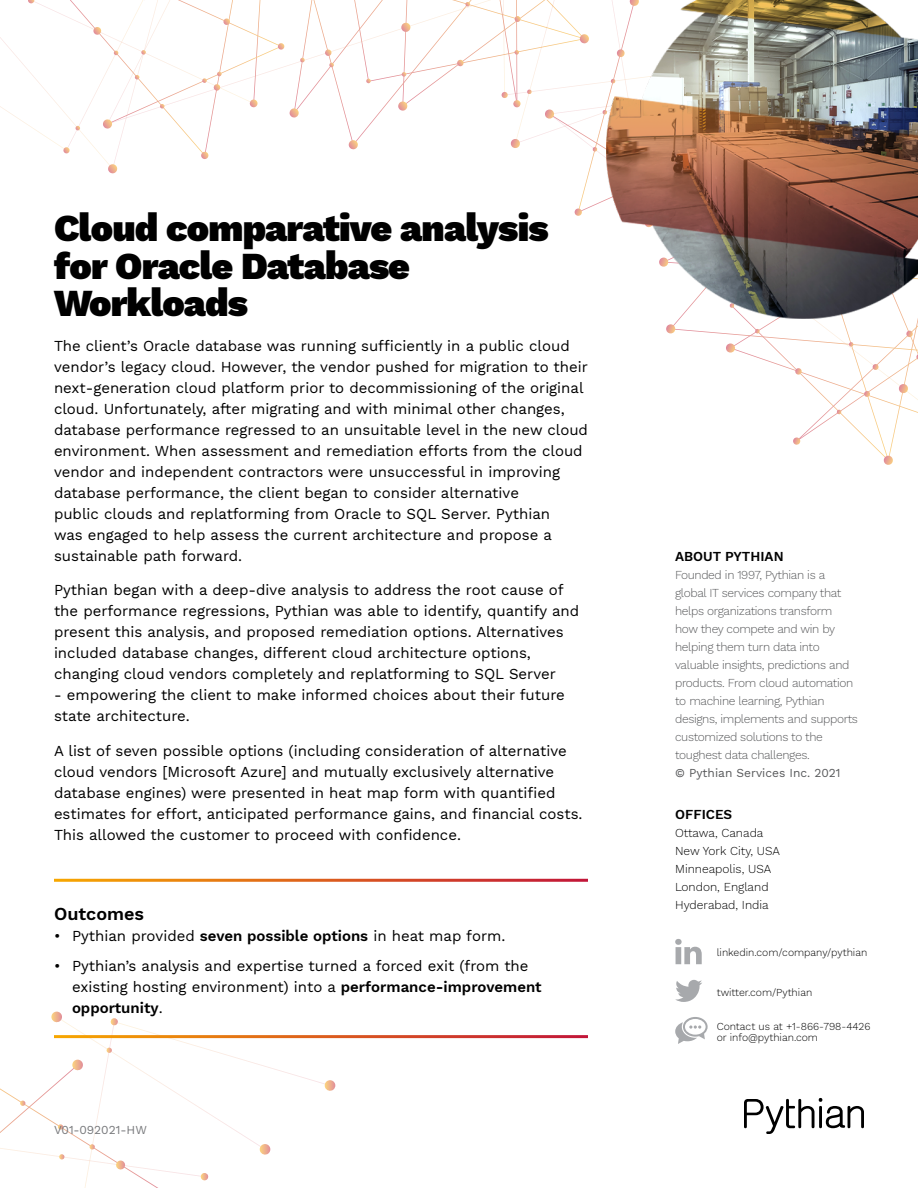
<style>
.page{position:relative;width:918px;height:1188px;background:#fff}
.page>*{position:absolute;margin:0;border:0;box-sizing:border-box;transform-origin:0 0}
.t1{font:900 37.5px/37.5px "Work Sans";letter-spacing:-.02em;color:#000}
.t2{font:600 18px "Work Sans";color:#000}
.t3{font:15px/21px "Work Sans";color:#000}
.t4{font:600 13.5px "Work Sans";color:#000}
.t5{font:300 12px/18px "Work Sans";letter-spacing:-.03em;color:#58595b}
.t6{font:300 12px/18px "Work Sans";color:#000}
.t7{font:12px "Work Sans";color:#58595b}
.t8{font:12px "Work Sans";color:#77787b}
.t9{font:300 10.5px/10.5px "Work Sans";color:#000}
.s1{font-weight:600}
</style>
<div class="page">
<svg style="left:0;top:1012px;width:335px;height:176px"></svg>
<svg style="left:0;top:0;width:918px;height:465px"></svg>
<svg style="left:675px;top:939px;width:27px;height:25px"></svg>
<svg style="left:675px;top:980px;width:27px;height:22px"></svg>
<svg style="left:675px;top:1017px;width:33px;height:27px"></svg>
<svg style="left:744px;top:1098px;width:120px;height:36px"></svg>
<hr style="left:54px;top:1035px;width:534px;height:3px;background:#fff">
<img style="left:606px;top:0;width:312px;height:319px">
<h1 class="t1" style="left:54px;top:208px;width:496px">Cloud comparative analysis for Oracle Database<br>Workloads</h1>
<p class="t3" style="left:54px;top:335px;width:535px">The client’s Oracle database was running sufficiently in a public cloud vendor’s legacy cloud. However, the vendor pushed for migration to their next-generation cloud platform prior to decommissioning of the original cloud. Unfortunately, after migrating and with minimal other changes, database performance regressed to an unsuitable level in the new cloud environment. When assessment and remediation efforts from the cloud vendor and independent contractors were unsuccessful in improving database performance, the client began to consider alternative<br>public clouds and replatforming from Oracle to SQL Server. Pythian<br>was engaged to help assess the current architecture and propose a sustainable path forward.</p>
<p class="t3" style="left:54px;top:579px;width:527px">Pythian began with a deep-dive analysis to address the root cause of the performance regressions, Pythian was able to identify, quantify and present this analysis, and proposed remediation options. Alternatives included database changes, different cloud architecture options, changing cloud vendors completely and replatforming to SQL Server</p>
<p class="t3" style="left:54px;top:684px;width:512px">- empowering the client to make informed choices about their future state architecture.</p>
<p class="t3" style="left:54px;top:740px;width:530px">A list of seven possible options (including consideration of alternative cloud vendors [Microsoft Azure] and mutually exclusively alternative database engines) were presented in heat map form with quantified estimates for effort, anticipated performance gains, and financial costs.<br>This allowed the customer to proceed with confidence.</p>
<p class="t2" style="left:54px;top:900px;width:92px">Outcomes</p>
<p class="t3" style="left:54px;top:924px;width:453px">• Pythian provided <span class="s1">seven possible options</span> in heat map form.</p>
<p class="t3" style="left:72px;top:954px;width:471px;text-indent:-18px">• Pythian’s analysis and expertise turned a forced exit (from the existing hosting environment) into a <span class="s1">performance-improvement opportunity</span>.</p>
<p class="t8" style="left:54px;top:1121px;width:94px">V01-092021-HW</p>
<p class="t4" style="left:675px;top:546px;width:110px">ABOUT PYTHIAN</p>
<p class="t5" style="left:675px;top:565px;width:184px">Founded in 1997, Pythian is a global IT services company that helps organizations transform how they compete and win by helping them turn data into valuable insights, predictions and products. From cloud automation to machine learning, Pythian designs, implements and supports customized solutions to the toughest data challenges.</p>
<p class="t7" style="left:675px;top:764px;width:167px">© Pythian Services Inc. 2021</p>
<p class="t4" style="left:675px;top:804px;width:59px">OFFICES</p>
<p class="t6" style="left:675px;top:823px;width:106px">Ottawa, Canada<br>New York City, USA<br>Minneapolis, USA<br>London, England<br>Hyderabad, India</p>
<p class="t9" style="left:717px;top:947px;width:152px">linkedin.com/company/pythian</p>
<p class="t9" style="left:717px;top:987px;width:97px">twitter.com/Pythian</p>
<p class="t9" style="left:717px;top:1021px;width:155px">Contact us at +1-866-798-4426 or info@pythian.com</p>
</div>
